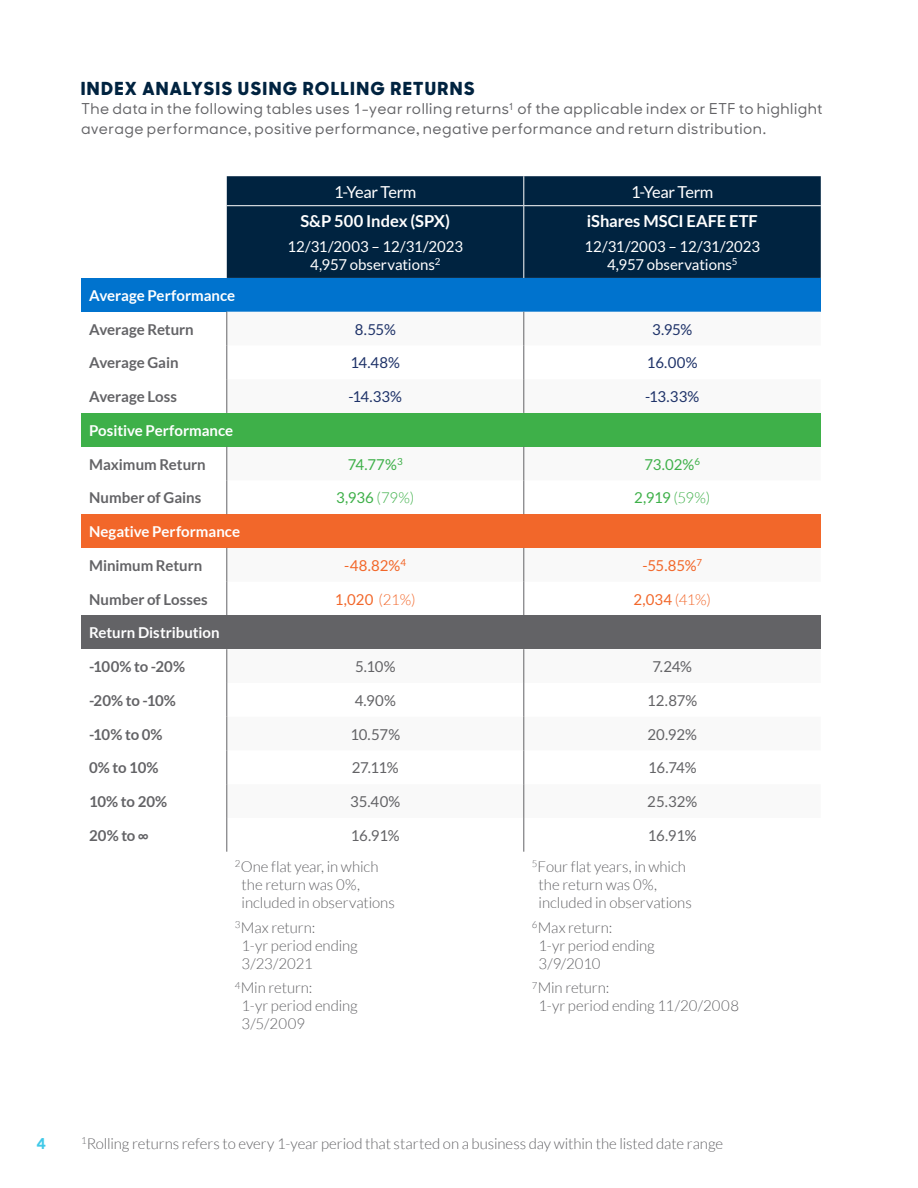
<style>
.page{position:relative;width:918px;height:1188px;background:#fff}
.page>*{position:absolute;margin:0;border:0;box-sizing:border-box;transform-origin:0 0}
.t1{font:800 18px "MM Sharp Sans";letter-spacing:.105em;color:#002340}
.t2{font:700 16.5px "Lato";color:#fff}
.t3{font:16.5px "Lato";letter-spacing:-.025em;color:#fff}
.t4{font:300 15px/18px "Lato";letter-spacing:-.005em;color:#636366}
.t5{font:500 15px/19.5px "MM Sharp Sans";letter-spacing:.035em;color:#636366}
.t6{font:700 15px "Lato";color:#636366}
.t7{font:15px/18px "Lato";color:#fff;text-align:center}
.t8{font:700 15px "Lato";color:#fff}
.t9{font:15px "Lato";letter-spacing:-.015em;color:#636366}
.t10{font:15px "Lato";letter-spacing:-.02em;color:#1f3369}
.t11{font:15px "Lato";color:#f2672a}
.t12{font:15px "Lato";letter-spacing:-.01em;color:#3eb049}
.Left-hand_page_number{font:700 15px "MM Sharp Sans";color:#41c9e8}
.s1{font-weight:300}
</style>
<div class="page">
<div style="left:227px;top:176px;width:594px;height:102px;background:#002340"></div>
<div style="left:81px;top:278px;width:740px;height:34px;background:#0073ce"></div>
<div style="left:81px;top:413px;width:740px;height:34px;background:#3eb049"></div>
<div style="left:81px;top:514px;width:740px;height:34px;background:#f2672a"></div>
<div style="left:81px;top:615px;width:740px;height:34px;background:#636366"></div>
<hr style="left:226px;top:312px;width:1px;height:33px;background:#636366">
<hr style="left:226px;top:345px;width:1px;height:34px;background:#636366">
<hr style="left:226px;top:379px;width:1px;height:34px;background:#636366">
<hr style="left:226px;top:447px;width:1px;height:33px;background:#636366">
<hr style="left:226px;top:480px;width:1px;height:34px;background:#636366">
<hr style="left:226px;top:548px;width:1px;height:34px;background:#636366">
<hr style="left:226px;top:582px;width:1px;height:33px;background:#636366">
<hr style="left:226px;top:649px;width:1px;height:34px;background:#636366">
<hr style="left:226px;top:683px;width:1px;height:34px;background:#636366">
<hr style="left:226px;top:717px;width:1px;height:33px;background:#636366">
<hr style="left:226px;top:750px;width:1px;height:34px;background:#636366">
<hr style="left:226px;top:784px;width:1px;height:34px;background:#636366">
<hr style="left:226px;top:818px;width:1px;height:34px;background:#636366">
<hr style="left:523px;top:312px;width:1px;height:33px;background:#636366">
<hr style="left:523px;top:345px;width:1px;height:34px;background:#636366">
<hr style="left:523px;top:379px;width:1px;height:34px;background:#636366">
<hr style="left:523px;top:447px;width:1px;height:33px;background:#636366">
<hr style="left:523px;top:480px;width:1px;height:34px;background:#636366">
<hr style="left:523px;top:548px;width:1px;height:34px;background:#636366">
<hr style="left:523px;top:582px;width:1px;height:33px;background:#636366">
<hr style="left:523px;top:649px;width:1px;height:34px;background:#636366">
<hr style="left:523px;top:683px;width:1px;height:34px;background:#636366">
<hr style="left:523px;top:717px;width:1px;height:33px;background:#636366">
<hr style="left:523px;top:750px;width:1px;height:34px;background:#636366">
<hr style="left:523px;top:784px;width:1px;height:34px;background:#636366">
<hr style="left:523px;top:818px;width:1px;height:34px;background:#636366">
<svg style="left:523px;top:176px;width:1px;height:29px"></svg>
<hr style="left:523px;top:206px;width:1px;height:72px;background:#fff">
<hr style="left:227px;top:205px;width:297px;height:1px;background:#fff">
<hr style="left:524px;top:205px;width:297px;height:1px;background:#fff">
<p class="t1" style="left:81px;top:75px;width:395px">INDEX ANALYSIS USING ROLLING RETURNS</p>
<p class="t5" style="left:81px;top:98px;width:743px">The data in the following tables uses 1-year rolling returns<sup>1</sup> of the applicable index or ETF to highlight average performance, positive performance, negative performance and return distribution.</p>
<p class="t3" style="left:334px;top:182px;width:84px">1-Year Term</p>
<p class="t3" style="left:631px;top:182px;width:84px">1-Year Term</p>
<p class="t2" style="left:300px;top:212px;width:151px">S&amp;P 500 Index (SPX)</p>
<p class="t7" style="left:287px;top:237px;width:177px">12/31/2003 – 12/31/2023<br>4,957 observations<sup>2</sup></p>
<p class="t2" style="left:587px;top:212px;width:173px">iShares MSCI EAFE ETF</p>
<p class="t7" style="left:584px;top:237px;width:177px">12/31/2003 – 12/31/2023<br>4,957 observations<sup>5</sup></p>
<p class="t8" style="left:89px;top:287px;width:148px">Average Performance</p>
<p class="t6" style="left:89px;top:321px;width:106px">Average Return</p>
<p class="t10" style="left:355px;top:321px;width:42px">8.55%</p>
<p class="t10" style="left:652px;top:321px;width:42px">3.95%</p>
<p class="t6" style="left:89px;top:354px;width:91px">Average Gain</p>
<p class="t10" style="left:351px;top:355px;width:51px">14.48%</p>
<p class="t10" style="left:647px;top:355px;width:52px">16.00%</p>
<p class="t6" style="left:89px;top:388px;width:89px">Average Loss</p>
<p class="t10" style="left:349px;top:388px;width:55px">-14.33%</p>
<p class="t10" style="left:645px;top:388px;width:56px">-13.33%</p>
<p class="t8" style="left:89px;top:422px;width:146px">Positive Performance</p>
<p class="t6" style="left:89px;top:456px;width:118px">Maximum Return</p>
<p class="t12" style="left:348px;top:456px;width:56px">74.77%<sup>3</sup></p>
<p class="t12" style="left:644px;top:456px;width:57px">73.02%<sup>6</sup></p>
<p class="t6" style="left:89px;top:489px;width:114px">Number of Gains</p>
<p class="t12" style="left:336px;top:490px;width:80px">3,936 <span class="s1">(79%)</span></p>
<p class="t12" style="left:634px;top:490px;width:78px">2,919 <span class="s1">(59%)</span></p>
<p class="t8" style="left:89px;top:523px;width:152px">Negative Performance</p>
<p class="t6" style="left:89px;top:557px;width:115px">Minimum Return</p>
<p class="t11" style="left:344px;top:557px;width:64px">-48.82%<sup>4</sup></p>
<p class="t11" style="left:643px;top:557px;width:61px">-55.85%<sup>7</sup></p>
<p class="t6" style="left:89px;top:591px;width:120px">Number of Losses</p>
<p class="t11" style="left:335px;top:591px;width:82px">1,020 <span class="s1">(21%)</span></p>
<p class="t11" style="left:633px;top:591px;width:79px">2,034 <span class="s1">(41%)</span></p>
<p class="t8" style="left:89px;top:624px;width:132px">Return Distribution</p>
<p class="t6" style="left:89px;top:658px;width:98px">-100% to -20%</p>
<p class="t9" style="left:355px;top:658px;width:42px">5.10%</p>
<p class="t9" style="left:653px;top:658px;width:41px">7.24%</p>
<p class="t6" style="left:89px;top:692px;width:88px">-20% to -10%</p>
<p class="t9" style="left:355px;top:692px;width:43px">4.90%</p>
<p class="t9" style="left:647px;top:692px;width:52px">12.87%</p>
<p class="t6" style="left:89px;top:726px;width:75px">-10% to 0%</p>
<p class="t9" style="left:350px;top:726px;width:51px">10.57%</p>
<p class="t9" style="left:648px;top:726px;width:51px">20.92%</p>
<p class="t6" style="left:89px;top:759px;width:71px">0% to 10%</p>
<p class="t9" style="left:352px;top:760px;width:48px">27.11%</p>
<p class="t9" style="left:648px;top:760px;width:50px">16.74%</p>
<p class="t6" style="left:89px;top:793px;width:80px">10% to 20%</p>
<p class="t9" style="left:350px;top:793px;width:52px">35.40%</p>
<p class="t9" style="left:647px;top:793px;width:51px">25.32%</p>
<p class="t6" style="left:89px;top:827px;width:61px">20% to ∞</p>
<p class="t9" style="left:351px;top:827px;width:50px">16.91%</p>
<p class="t9" style="left:648px;top:827px;width:50px">16.91%</p>
<p class="t4" style="left:242px;top:858px;width:155px;text-indent:-7px"><sup>2</sup>One flat year, in which the return was 0%, included in observations</p>
<p class="t4" style="left:242px;top:918px;width:118px;text-indent:-7px"><sup>3</sup>Max return:<br>1-yr period ending<br>3/23/2021</p>
<p class="t4" style="left:242px;top:979px;width:118px;text-indent:-7px"><sup>4</sup>Min return:<br>1-yr period ending<br>3/5/2009</p>
<p class="t4" style="left:539px;top:858px;width:155px;text-indent:-7px"><sup>5</sup>Four flat years, in which the return was 0%, included in observations</p>
<p class="t4" style="left:539px;top:918px;width:118px;text-indent:-7px"><sup>6</sup>Max return:<br>1-yr period ending<br>3/9/2010</p>
<p class="t4" style="left:539px;top:979px;width:202px;text-indent:-7px"><sup>7</sup>Min return:<br>1-yr period ending 11/20/2008</p>
<p class="Left-hand_page_number" style="left:37px;top:1131px;width:11px">4</p>
<p class="t4" style="left:81px;top:1135px;width:644px"><sup>1</sup>Rolling returns refers to every 1-year period that started on a business day within the listed date range</p>
</div>
